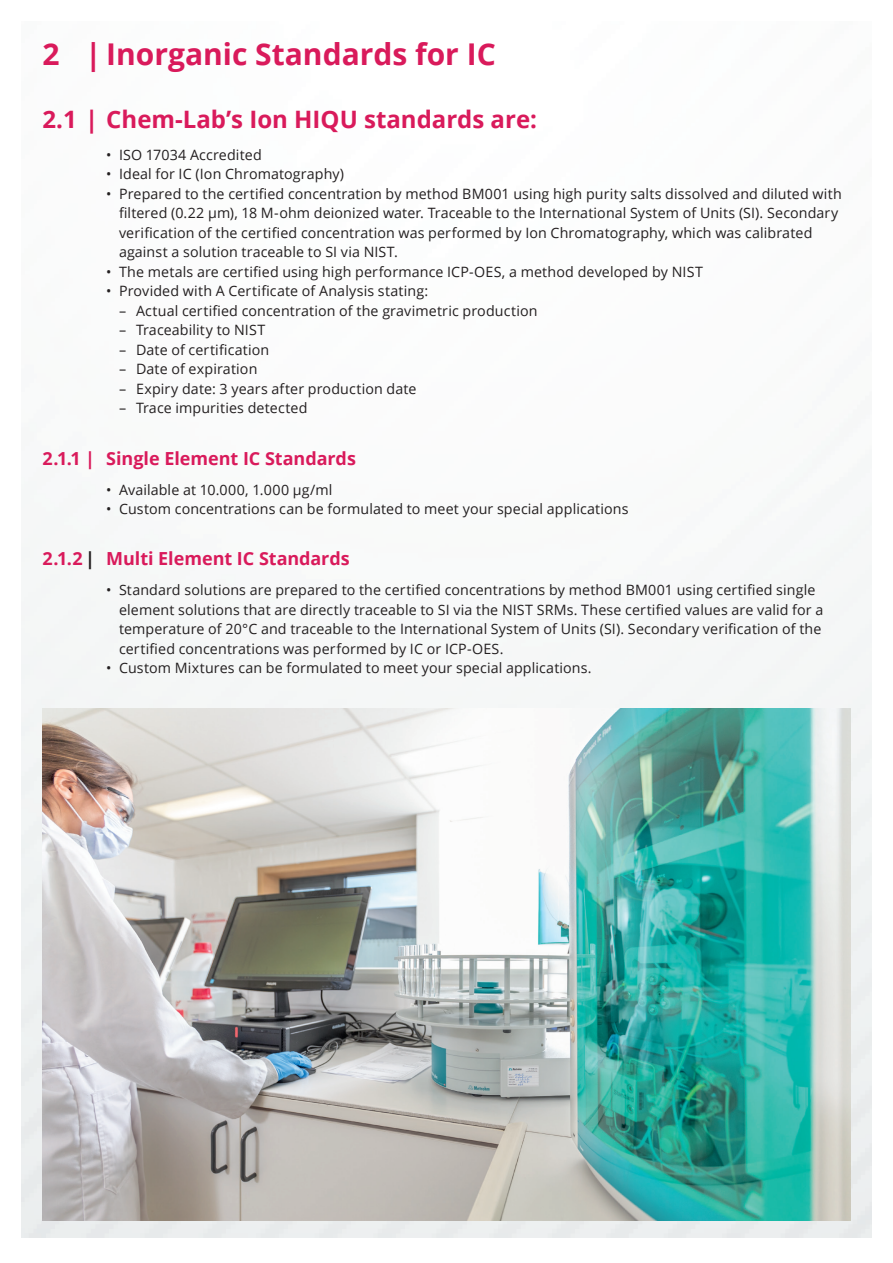
<style>
.page{position:relative;width:893px;height:1263px;background:#fff}
.page>*{position:absolute;margin:0;border:0;box-sizing:border-box;transform-origin:0 0}
.t1{font:700 30px "Open Sans";color:#d91a5b}
.t2{font:700 24px "Open Sans";color:#d91a5b}
.t3{font:700 18px "Open Sans";color:#d91a5b}
.t4{font:14.25px/19.5px "Open Sans";letter-spacing:.01em;color:#231f20}
.s1{color:#231f20}
</style>
<div class="page">
<img style="left:21px;top:520px;width:851px;height:717px">
<img style="left:43px;top:709px;width:807px;height:511px">
<h1 class="t1" style="left:43px;top:33px;width:455px">2 | Inorganic Standards for IC</h1>
<h2 class="t2" style="left:43px;top:103px;width:496px">2.1 | Chem-Lab’s Ion HIQU standards are:</h2>
<p class="t4" style="left:106px;top:145px;width:157px">• ISO 17034 Accredited</p>
<p class="t4" style="left:106px;top:164px;width:239px">• Ideal for IC (Ion Chromatography)</p>
<p class="t4" style="left:119px;top:184px;width:724px;text-indent:-13px">• Prepared to the certified concentration by method BM001 using high purity salts dissolved and diluted with filtered (0.22 μm), 18 M-ohm deionized water. Traceable to the International System of Units (SI). Secondary verification of the certified concentration was performed by Ion Chromatography, which was calibrated against a solution traceable to SI via NIST.</p>
<p class="t4" style="left:106px;top:262px;width:598px">• The metals are certified using high performance ICP-OES, a method developed by NIST</p>
<p class="t4" style="left:106px;top:281px;width:323px">• Provided with A Certificate of Analysis stating:</p>
<p class="t4" style="left:119px;top:301px;width:420px">– Actual certified concentration of the gravimetric production</p>
<p class="t4" style="left:119px;top:320px;width:148px">– Traceability to NIST</p>
<p class="t4" style="left:119px;top:340px;width:152px">– Date of certification</p>
<p class="t4" style="left:119px;top:359px;width:140px">– Date of expiration</p>
<p class="t4" style="left:119px;top:379px;width:299px">– Expiry date: 3 years after production date</p>
<p class="t4" style="left:119px;top:398px;width:190px">– Trace impurities detected</p>
<p class="t3" style="left:43px;top:445px;width:315px">2.1.1 | Single Element IC Standards</p>
<p class="t4" style="left:106px;top:479px;width:228px">• Available at 10.000, 1.000 µg/ml</p>
<p class="t4" style="left:106px;top:499px;width:524px">• Custom concentrations can be formulated to meet your special applications</p>
<p class="t3" style="left:43px;top:546px;width:309px">2.1.2 <span class="s1">|</span> Multi Element IC Standards</p>
<p class="t4" style="left:119px;top:580px;width:706px;text-indent:-13px">• Standard solutions are prepared to the certified concentrations by method BM001 using certified single element solutions that are directly traceable to SI via the NIST SRMs. These certified values are valid for a temperature of 20°C and traceable to the International System of Units (SI). Secondary verification of the certified concentrations was performed by IC or ICP-OES.</p>
<p class="t4" style="left:106px;top:658px;width:487px">• Custom Mixtures can be formulated to meet your special applications.</p>
</div>
